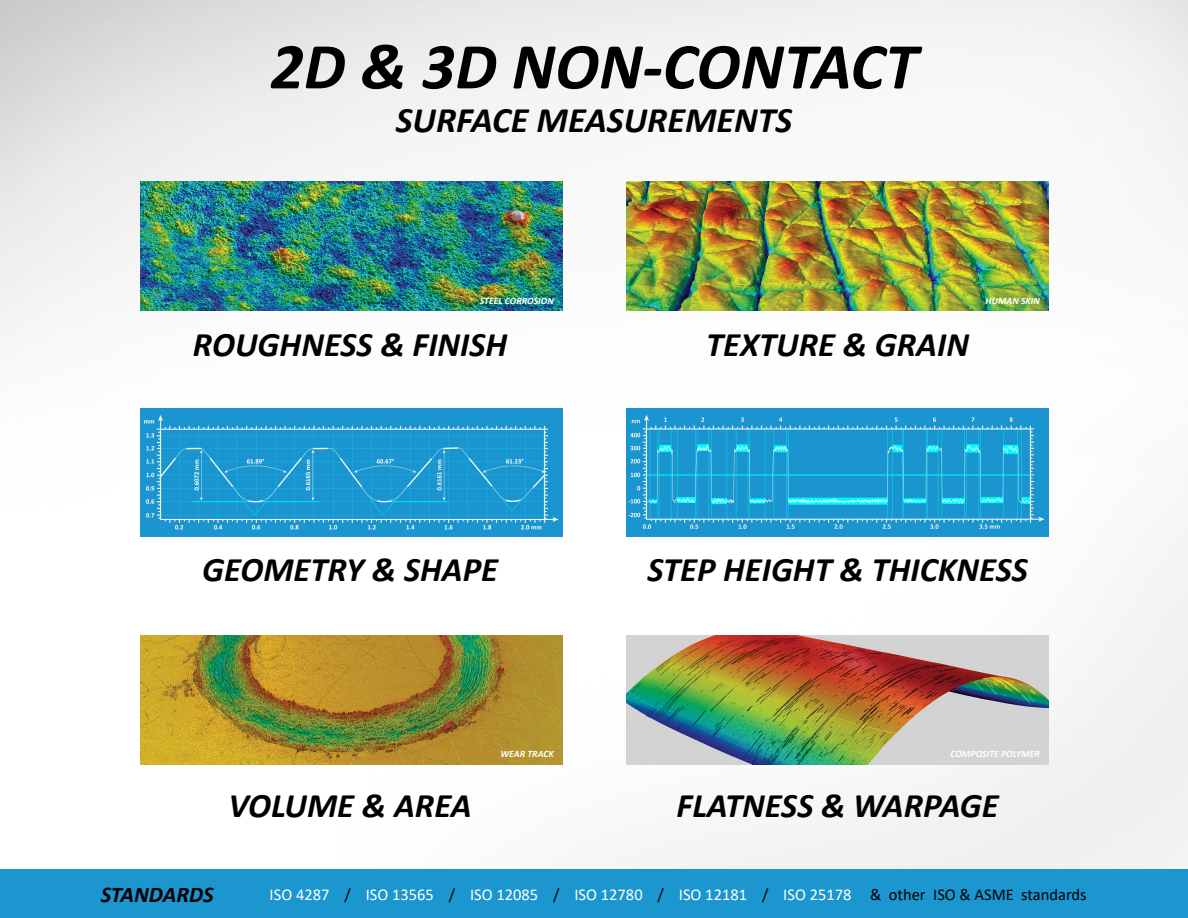
<style>
.page{position:relative;width:1188px;height:918px;background:#fff}
.page>*{position:absolute;margin:0;border:0;box-sizing:border-box;transform-origin:0 0}
.t1{font:italic 700 66px "Calibri";color:#000}
.t2{font:italic 700 36px "Calibri";color:#000}
.t3{font:italic 700 34.5px "Calibri";color:#000}
.t4{font:italic 700 22.5px "Calibri";color:#000}
.t5{font:16.5px "Calibri";color:#fff}
.t6{font:italic 700 9.75px "Calibri";color:#fff}
.s1{color:#000}
</style>
<div class="page">
<img style="left:0;top:0;width:1188px;height:870px">
<div style="left:0;top:870px;width:1188px;height:48px;background:#1b96cf"></div>
<img style="left:140px;top:181px;width:423px;height:130px">
<img style="left:627px;top:181px;width:421px;height:130px">
<img style="left:140px;top:636px;width:422px;height:128px">
<img style="left:627px;top:636px;width:421px;height:128px">
<img style="left:627px;top:408px;width:421px;height:129px">
<img style="left:140px;top:408px;width:423px;height:129px">
<h1 class="t1" style="left:270px;top:20px;width:649px">2D &amp; 3D NON-CONTACT</h1>
<p class="t2" style="left:396px;top:94px;width:398px">SURFACE MEASUREMENTS</p>
<p class="t6" style="left:480px;top:293px;width:76px">STEEL CORROSION</p>
<p class="t6" style="left:986px;top:293px;width:56px">HUMAN SKIN</p>
<p class="t3" style="left:193px;top:320px;width:316px">ROUGHNESS &amp; FINISH</p>
<p class="t3" style="left:706px;top:320px;width:264px">TEXTURE &amp; GRAIN</p>
<p class="t3" style="left:202px;top:546px;width:297px">GEOMETRY &amp; SHAPE</p>
<p class="t3" style="left:647px;top:546px;width:382px">STEP HEIGHT &amp; THICKNESS</p>
<p class="t6" style="left:500px;top:747px;width:55px">WEAR TRACK</p>
<p class="t6" style="left:951px;top:747px;width:91px">COMPOSITE POLYMER</p>
<p class="t3" style="left:228px;top:781px;width:245px">VOLUME &amp; AREA</p>
<p class="t3" style="left:677px;top:781px;width:324px">FLATNESS &amp; WARPAGE</p>
<p class="t4" style="left:101px;top:878px;width:114px">STANDARDS</p>
<p class="t5" style="left:270px;top:883px;width:819px">ISO 4287 <span class="s1">/</span> ISO 13565 <span class="s1">/</span> ISO 12085 <span class="s1">/</span> ISO 12780 <span class="s1">/</span> ISO 12181 <span class="s1">/</span> ISO 25178 <span class="s1">&amp; other ISO &amp; ASME standards</span></p>
</div>
